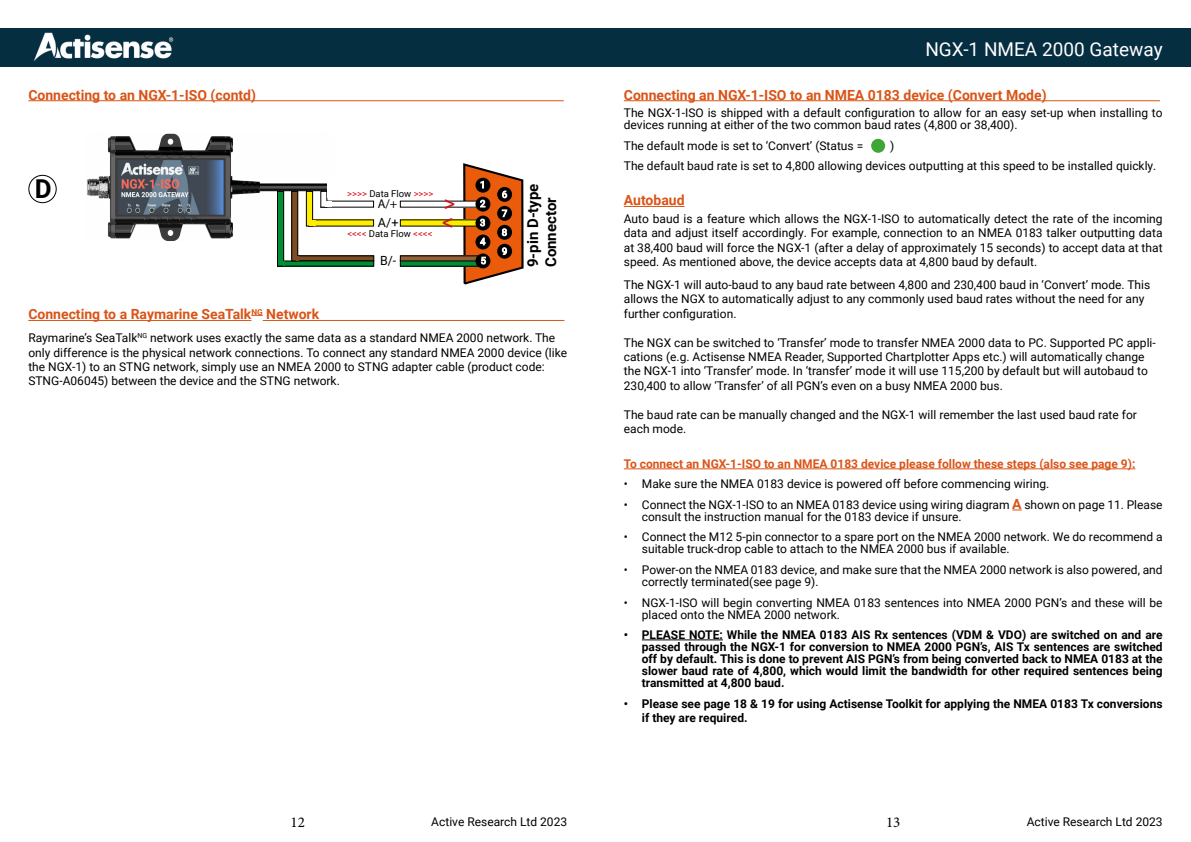
<style>
.page{position:relative;width:1191px;height:842px;background:#fff}
.page>*{position:absolute;margin:0;border:0;box-sizing:border-box;transform-origin:0 0}
.t1{font:700 26px "Roboto";color:#000}
.t2{font:23px "Roboto";color:#cd1719}
.t3{font:19px "Roboto";color:#fff}
.t4{font:700 15px/18px "Roboto";color:#000}
.t5{font:15px "Minion Pro";color:#000}
.t6{font:700 14px "Roboto";color:#da5416}
.t7{font:12.6px "Roboto";color:#000}
.t8{font:12.6px "Myriad Pro";color:#000}
.t9{font:12px/14.4px "Roboto";color:#000}
.t10{font:700 12px/12px "Roboto";color:#000;text-align:justify}
.t11{font:700 12px "Roboto";color:#da5416}
.t12{font:9.5px "Roboto";color:#e30613}
.s1{color:#000}
.s2{font-weight:700;font-size:14px;color:#da5416}
</style>
<div class="page">
<div style="left:0;top:28px;width:1191px;height:39px;background:#052e41"></div>
<img style="left:33px;top:32px;width:141px;height:29px">
<hr style="left:28px;top:100px;width:536px;height:1px;background:#da5416">
<img style="left:87px;top:133px;width:247px;height:134px">
<div style="left:308px;top:220px;width:65px;height:6px;background:#ffed00"></div>
<div style="left:306px;top:191px;width:6px;height:35px;background:#ffed00"></div>
<div style="left:306px;top:191px;width:7px;height:35px;border:1px solid #000"></div>
<svg style="left:310px;top:220px;width:3px;height:6px"></svg>
<div style="left:321px;top:201px;width:52px;height:6px;background:#fff"></div>
<div style="left:321px;top:191px;width:6px;height:16px;background:#fff"></div>
<div style="left:327px;top:177px;width:11px;height:21px;background:#fff"></div>
<div style="left:400px;top:220px;width:76px;height:6px;background:#ffed00"></div>
<svg style="left:400px;top:260px;width:77px;height:6px"></svg>
<div style="left:400px;top:256px;width:77px;height:5px;background:#936037"></div>
<div style="left:292px;top:256px;width:82px;height:5px;background:#7d4e24"></div>
<div style="left:292px;top:256px;width:82px;height:5px;border:1px solid #000"></div>
<div style="left:277px;top:261px;width:97px;height:5px;background:#008d36"></div>
<div style="left:292px;top:191px;width:6px;height:70px;background:#7d4e24"></div>
<div style="left:292px;top:191px;width:6px;height:70px;border:1px solid #000"></div>
<div style="left:277px;top:191px;width:7px;height:75px;background:#008d36"></div>
<div style="left:277px;top:191px;width:7px;height:75px;border:1px solid #000"></div>
<svg style="left:462px;top:165px;width:62px;height:120px"></svg>
<div style="left:28px;top:175px;width:29px;height:28px;border:1px solid #000;border-radius:50%"></div>
<hr style="left:624px;top:100px;width:536px;height:1px;background:#da5416">
<hr style="left:624px;top:206px;width:60px;height:1px;background:#da5416">
<hr style="left:624px;top:468px;width:511px;height:1px;background:#da5416">
<hr style="left:642px;top:640px;width:81px;height:1px;background:#000">
<div style="left:870px;top:138px;width:16px;height:16px;background:#3fa535;border-radius:50%"></div>
<div style="left:869px;top:137px;width:18px;height:18px;border:2px solid #fff;border-radius:50%"></div>
<hr style="left:28px;top:320px;width:223px;height:1px;background:#da5416">
<svg style="left:251px;top:315px;width:12px;height:1px"></svg>
<hr style="left:263px;top:320px;width:301px;height:1px;background:#da5416">
<p class="t6" style="left:28px;top:85px;width:229px">Connecting to an NGX-1-ISO (contd)</p>
<h1 class="t1" style="left:35px;top:170px;width:18px">D</h1>
<p class="t4" style="left:523px;top:267px;width:85px;rotate:-90deg">9-pin D-type<br>Connector</p>
<p class="t12" style="left:347px;top:187px;width:88px">&gt;&gt;&gt;&gt; <span class="s1">Data Flow</span> &gt;&gt;&gt;&gt;</p>
<p class="t12" style="left:347px;top:227px;width:87px">&lt;&lt;&lt;&lt; <span class="s1">Data Flow</span> &lt;&lt;&lt;&lt;</p>
<h2 class="t2" style="left:455px;top:221px;width:13px;rotate:-180deg">&lt;</h2>
<p class="t8" style="left:378px;top:196px;width:21px">A/+</p>
<p class="t7" style="left:378px;top:214px;width:22px">A/+</p>
<p class="t7" style="left:380px;top:252px;width:18px">B/-</p>
<h2 class="t2" style="left:442px;top:206px;width:13px">&lt;</h2>
<p class="t6" style="left:28px;top:305px;width:292px">Connecting to a Raymarine SeaTalk<sup>NG</sup> Network</p>
<p class="t9" style="left:28px;top:330px;width:540px">Raymarine’s SeaTalk<sup>NG</sup> network uses exactly the same data as a standard NMEA 2000 network. The only difference is the physical network connections. To connect any standard NMEA 2000 device (like the NGX-1) to an STNG network, simply use an NMEA 2000 to STNG adapter cable (product code:<br>STNG-A06045) between the device and the STNG network.</p>
<h3 class="t3" style="left:925px;top:36px;width:239px">NGX-1 NMEA 2000 Gateway</h3>
<p class="t6" style="left:624px;top:85px;width:424px">Connecting an NGX-1-ISO to an NMEA 0183 device (Convert Mode)</p>
<p class="t9" style="left:624px;top:107px;width:540px;line-height:12px">The NGX-1-ISO is shipped with a default configuration to allow for an easy set-up when installing to devices running at either of the two common baud rates (4,800 or 38,400).</p>
<p class="t9" style="left:624px;top:138px;width:241px">The default mode is set to ‘Convert’ (Status =</p>
<p class="t9" style="left:624px;top:135px;width:534px;line-height:20.5px;text-align:center">)<br>The default baud rate is set to 4,800 allowing devices outputting at this speed to be installed quickly.</p>
<p class="t6" style="left:624px;top:191px;width:62px">Autobaud</p>
<p class="t9" style="left:624px;top:211px;width:540px;text-align:justify">Auto baud is a feature which allows the NGX-1-ISO to automatically detect the rate of the incoming data and adjust itself accordingly. For example, connection to an NMEA 0183 talker outputting data at 38,400 baud will force the NGX-1 (after a delay of approximately 15 seconds) to accept data at that speed. As mentioned above, the device accepts data at 4,800 baud by default.</p>
<p class="t9" style="left:624px;top:277px;width:528px">The NGX-1 will auto-baud to any baud rate between 4,800 and 230,400 baud in ‘Convert’ mode. This allows the NGX to automatically adjust to any commonly used baud rates without the need for any further configuration.</p>
<p class="t9" style="left:624px;top:335px;width:533px">The NGX can be switched to ‘Transfer’ mode to transfer NMEA 2000 data to PC. Supported PC appli&shy;cations (e.g. Actisense NMEA Reader, Supported Chartplotter Apps etc.) will automatically change the NGX-1 into ‘Transfer’ mode. In ‘transfer’ mode it will use 115,200 by default but will autobaud to 230,400 to allow ‘Transfer’ of all PGN’s even on a busy NMEA 2000 bus.</p>
<p class="t9" style="left:624px;top:407px;width:514px">The baud rate can be manually changed and the NGX-1 will remember the last used baud rate for each mode.</p>
<p class="t11" style="left:624px;top:455px;width:513px">To connect an NGX-1-ISO to an NMEA 0183 device please follow these steps (also see page 9):</p>
<p class="t9" style="left:624px;top:477px;width:427px">• Make sure the NMEA 0183 device is powered off before commencing wiring.</p>
<p class="t9" style="left:642px;top:498px;width:522px;line-height:12px;text-indent:-18px">• Connect the NGX-1-ISO to an NMEA 0183 device using wiring diagram <span class="s2">A</span> shown on page 11. Please consult the instruction manual for the 0183 device if unsure.</p>
<p class="t9" style="left:642px;top:531px;width:522px;line-height:12px;text-indent:-18px">• Connect the M12 5-pin connector to a spare port on the NMEA 2000 network. We do recommend a suitable truck-drop cable to attach to the NMEA 2000 bus if available.</p>
<p class="t9" style="left:642px;top:563px;width:522px;line-height:12px;text-indent:-18px">• Power-on the NMEA 0183 device, and make sure that the NMEA 2000 network is also powered, and correctly terminated(see page 9).</p>
<p class="t9" style="left:642px;top:596px;width:522px;line-height:12px;text-indent:-18px">• NGX-1-ISO will begin converting NMEA 0183 sentences into NMEA 2000 PGN’s and these will be placed onto the NMEA 2000 network.</p>
<p class="t10" style="left:642px;top:628px;width:522px;text-indent:-18px">• PLEASE NOTE: While the NMEA 0183 AIS Rx sentences (VDM &amp; VDO) are switched on and are passed through the NGX-1 for conversion to NMEA 2000 PGN’s, AIS Tx sentences are switched off by default. This is done to prevent AIS PGN’s from being converted back to NMEA 0183 at the slower baud rate of 4,800, which would limit the bandwidth for other required sentences being transmitted at 4,800 baud.</p>
<p class="t10" style="left:642px;top:696px;width:522px;line-height:14.4px;text-indent:-18px">• Please see page 18 &amp; 19 for using Actisense Toolkit for applying the NMEA 0183 Tx conversions if they are required.</p>
<p class="t5" style="left:290px;top:812px;width:16px">12</p>
<p class="t9" style="left:431px;top:814px;width:137px">Active Research Ltd 2023</p>
<p class="t5" style="left:886px;top:812px;width:16px">13</p>
<p class="t9" style="left:1026px;top:814px;width:137px">Active Research Ltd 2023</p>
</div>
